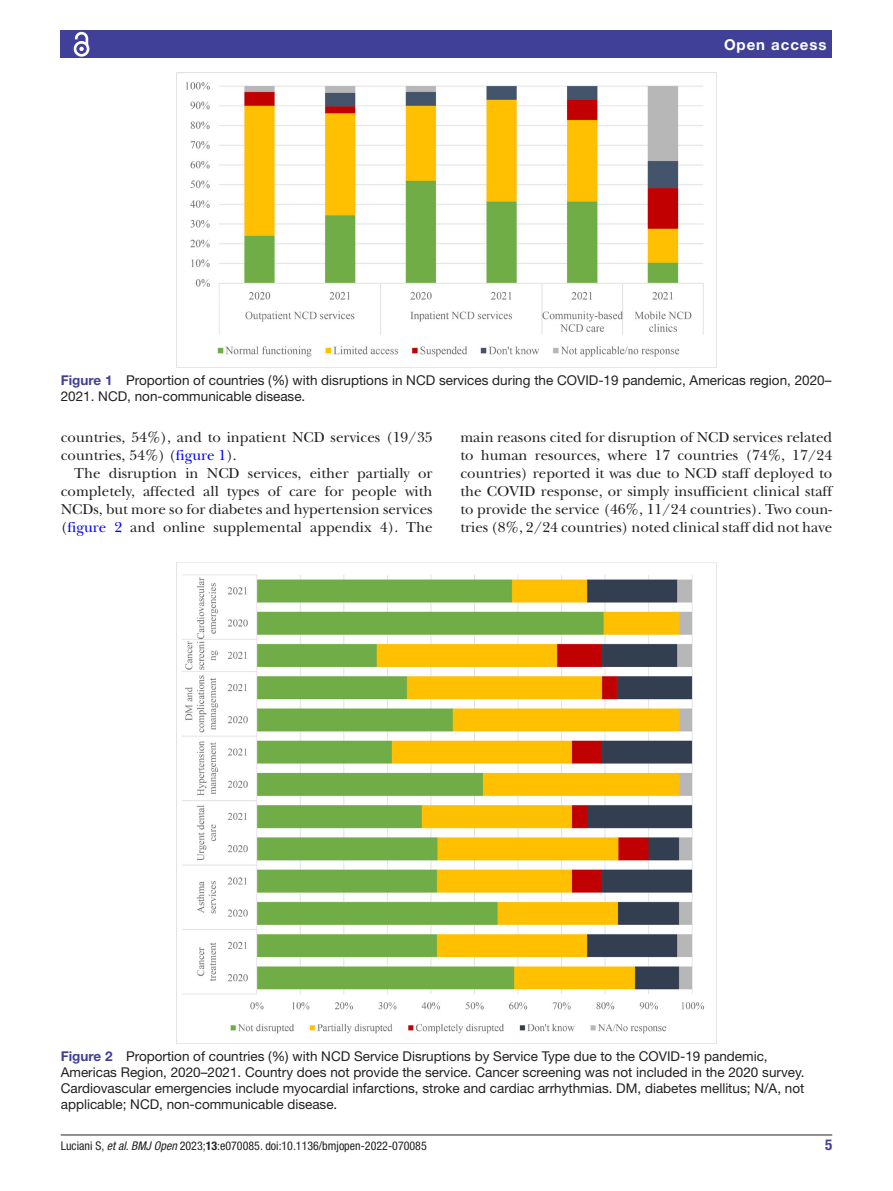
<style>
.page{position:relative;width:893px;height:1191px;background:#fff}
.page>*{position:absolute;margin:0;border:0;box-sizing:border-box;transform-origin:0 0}
.t1{font:15px/18px "New Baskerville";color:#231f20;text-align:justify}
.t2{font:700 15px "Helvetica Neue LT Std";letter-spacing:.065em;color:#fff}
.t3{font:700 condensed 15px "Helvetica Neue LT Std";color:#414099}
.t4{font:13.5px/16.2px "Helvetica Neue LT Std";color:#231f20}
.t5{font:condensed 12px "Helvetica Neue LT Std";color:#231f20}
.s1{font-weight:700;color:#414099}
.s2{color:#00f}
.s3{font-style:italic}
.s4{font-weight:700}
</style>
<div class="page">
<hr style="left:61px;top:1134px;width:771px;height:1px;background:#231f20">
<div style="left:61px;top:31px;width:771px;height:27px;background:#414099"></div>
<svg style="left:73px;top:31px;width:17px;height:26px"></svg>
<img style="left:176px;top:73px;width:528px;height:294px">
<img style="left:176px;top:562px;width:540px;height:481px">
<p class="t2" style="left:724px;top:35px;width:104px">Open access</p>
<p class="t4" style="left:61px;top:372px;width:772px"><span class="s1">Figure 1</span> Proportion of countries (%) with disruptions in NCD services during the COVID-19 pandemic, Americas region, 2020–<br>2021. NCD, non-communicable disease.</p>
<p class="t1" style="left:61px;top:428px;width:373px">countries, 54%), and to inpatient NCD services (19/35 countries, 54%) (<span class="s2">figure 1</span>).</p>
<p class="t1" style="left:61px;top:464px;width:373px;text-indent:14px">The disruption in NCD services, either partially or completely, affected all types of care for people with NCDs, but more so for diabetes and hypertension services (<span class="s2">figure 2</span> and online supplemental appendix 4). The</p>
<p class="t1" style="left:460px;top:428px;width:373px">main reasons cited for disruption of NCD services related to human resources, where 17 countries (74%, 17/24 countries) reported it was due to NCD staff deployed to the COVID response, or simply insufficient clinical staff to provide the service (46%, 11/24 countries). Two coun&shy;tries (8%, 2/24 countries) noted clinical staff did not have</p>
<p class="t4" style="left:61px;top:1047px;width:745px"><span class="s1">Figure 2</span> Proportion of countries (%) with NCD Service Disruptions by Service Type due to the COVID-19 pandemic, Americas Region, 2020–2021. Country does not provide the service. Cancer screening was not included in the 2020 survey.<br>Cardiovascular emergencies include myocardial infarctions, stroke and cardiac arrhythmias. DM, diabetes mellitus; N/A, not applicable; NCD, non-communicable disease.</p>
<p class="t5" style="left:61px;top:1138px;width:368px">Luciani S, <span class="s3">et al</span>. <span class="s3">BMJ Open</span> 2023;<span class="s4">13</span>:e070085. doi:10.1136/bmjopen-2022-070085</p>
<p class="t3" style="left:825px;top:1135px;width:9px">5</p>
</div>
